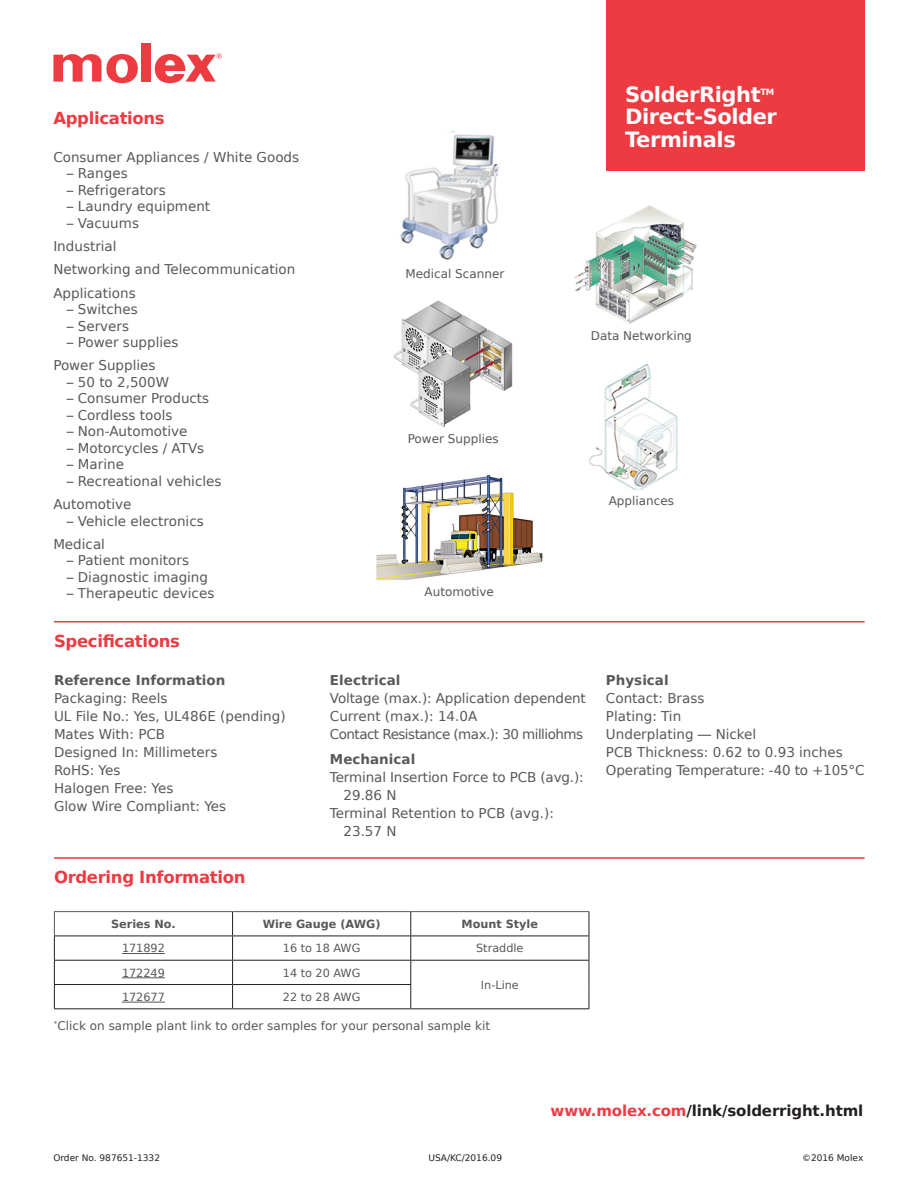
<style>
.page{position:relative;width:918px;height:1188px;background:#fff}
.page>*{position:absolute;margin:0;border:0;box-sizing:border-box;transform-origin:0 0}
.t1{font:700 21px/22.5px "Bitstream Vera Sans";letter-spacing:-.02em;color:#fff}
.t2{font:700 16.5px "Bitstream Vera Sans";letter-spacing:-.02em;color:#ee3a41}
.t3{font:700 15px "Bitstream Vera Sans";letter-spacing:-.01em;color:#231f20}
.t4{font:13.5px/18px "Bitstream Vera Sans";color:#57585a}
.t5{font:700 13.5px "Bitstream Vera Sans";color:#57585a}
.t6{font:12px "Bitstream Vera Sans";color:#57585a}
.t7{font:11.25px "Bitstream Vera Sans";color:#57585a}
.t8{font:700 11.25px "Bitstream Vera Sans";color:#57585a}
.t9{font:9px "Bitstream Vera Sans";color:#231f20}
.t10{font:700 8.55px "Bitstream Vera Sans";color:#fff}
.s1{color:#ee3a41}
</style>
<div class="page">
<div style="left:141px;top:43px;width:10px;height:39px;background:#ee3a41"></div>
<svg style="left:53px;top:54px;width:85px;height:29px"></svg>
<svg style="left:155px;top:53px;width:67px;height:30px"></svg>
<hr style="left:233px;top:936px;width:178px;height:1px;background:#231f20">
<hr style="left:411px;top:936px;width:178px;height:1px;background:#231f20">
<hr style="left:54px;top:960px;width:179px;height:1px;background:#231f20">
<hr style="left:233px;top:960px;width:178px;height:1px;background:#231f20">
<hr style="left:411px;top:960px;width:178px;height:1px;background:#231f20">
<hr style="left:54px;top:984px;width:179px;height:1px;background:#231f20">
<hr style="left:233px;top:984px;width:178px;height:1px;background:#231f20">
<svg style="left:410px;top:912px;width:1px;height:96px"></svg>
<svg style="left:589px;top:912px;width:1px;height:96px"></svg>
<hr style="left:233px;top:1008px;width:178px;height:1px;background:#231f20">
<hr style="left:411px;top:1008px;width:178px;height:1px;background:#231f20">
<hr style="left:54px;top:911px;width:179px;height:1px;background:#57585a">
<hr style="left:233px;top:911px;width:178px;height:1px;background:#57585a">
<hr style="left:411px;top:911px;width:178px;height:1px;background:#57585a">
<hr style="left:54px;top:936px;width:179px;height:1px;background:#231f20">
<svg style="left:54px;top:912px;width:1px;height:96px"></svg>
<svg style="left:232px;top:912px;width:1px;height:96px"></svg>
<hr style="left:54px;top:1008px;width:179px;height:1px;background:#231f20">
<hr style="left:122px;top:953px;width:43px;height:1px;background:#57585a">
<hr style="left:122px;top:977px;width:43px;height:1px;background:#57585a">
<hr style="left:122px;top:1002px;width:43px;height:1px;background:#57585a">
<hr style="left:54px;top:857px;width:811px;height:2px;background:#ee3a41">
<hr style="left:54px;top:621px;width:811px;height:1px;background:#ee3a41">
<img style="left:400px;top:131px;width:100px;height:129px">
<img style="left:394px;top:301px;width:119px;height:126px">
<img style="left:575px;top:206px;width:121px;height:118px">
<div style="left:606px;top:0;width:258px;height:171px;background:#ee3a41"></div>
<img style="left:589px;top:364px;width:89px;height:126px">
<img style="left:376px;top:474px;width:167px;height:106px">
<p class="t2" style="left:53px;top:111px;width:113px">Applications</p>
<p class="t4" style="left:53px;top:149px;width:247px">Consumer Appliances / White Goods</p>
<p class="t4" style="left:67px;top:166px;width:62px">– Ranges</p>
<p class="t4" style="left:67px;top:182px;width:101px">– Refrigerators</p>
<p class="t4" style="left:67px;top:199px;width:145px">– Laundry equipment</p>
<p class="t4" style="left:53px;top:213px;width:243px;line-height:23.2px;text-indent:14px">– Vacuums<br>Industrial<br>Networking and Telecommunication<br>Applications</p>
<p class="t4" style="left:67px;top:302px;width:73px">– Switches</p>
<p class="t4" style="left:67px;top:318px;width:64px">– Servers</p>
<p class="t4" style="left:53px;top:332px;width:127px;line-height:23.2px;text-indent:14px">– Power supplies<br>Power Supplies</p>
<p class="t4" style="left:67px;top:373px;width:104px">– 50 to 2,500W</p>
<p class="t4" style="left:67px;top:391px;width:144px">– Consumer Products</p>
<p class="t4" style="left:67px;top:407px;width:107px">– Cordless tools</p>
<p class="t4" style="left:67px;top:424px;width:122px">– Non-Automotive</p>
<p class="t4" style="left:67px;top:440px;width:139px">– Motorcycles / ATVs</p>
<p class="t4" style="left:67px;top:457px;width:59px">– Marine</p>
<p class="t4" style="left:53px;top:471px;width:170px;line-height:23.2px;text-indent:14px">– Recreational vehicles<br>Automotive</p>
<p class="t4" style="left:53px;top:510px;width:152px;line-height:23.2px;text-indent:14px">– Vehicle electronics<br>Medical</p>
<p class="t4" style="left:67px;top:553px;width:124px">– Patient monitors</p>
<p class="t4" style="left:67px;top:569px;width:143px">– Diagnostic imaging</p>
<p class="t4" style="left:67px;top:586px;width:149px">– Therapeutic devices</p>
<p class="t2" style="left:54px;top:632px;width:127px">Specifications</p>
<p class="t5" style="left:54px;top:675px;width:173px">Reference Information</p>
<p class="t4" style="left:54px;top:691px;width:233px">Packaging: Reels<br>UL File No.: Yes, UL486E (pending)<br>Mates With: PCB<br>Designed In: Millimeters<br>RoHS: Yes<br>Halogen Free: Yes<br>Glow Wire Compliant: Yes</p>
<p class="t2" style="left:54px;top:871px;width:193px">Ordering Information</p>
<p class="t6" style="left:405px;top:269px;width:100px">Medical Scanner</p>
<p class="t6" style="left:408px;top:434px;width:92px">Power Supplies</p>
<p class="t6" style="left:425px;top:587px;width:71px">Automotive</p>
<h1 class="t1" style="left:625px;top:85px;width:137px">SolderRight</h1>
<p class="t10" style="left:760px;top:88px;width:16px">tm</p>
<h1 class="t1" style="left:625px;top:107px;width:153px">Direct-Solder<br>Terminals</h1>
<p class="t6" style="left:591px;top:331px;width:103px">Data Networking</p>
<p class="t6" style="left:609px;top:496px;width:67px">Appliances</p>
<p class="t5" style="left:330px;top:675px;width:72px">Electrical</p>
<p class="t4" style="left:330px;top:690px;width:257px">Voltage (max.): Application dependent<br>Current (max.): 14.0A<br>Contact Resistance (max.): 30 milliohms</p>
<p class="t5" style="left:330px;top:754px;width:87px">Mechanical</p>
<p class="t4" style="left:330px;top:768px;width:255px">Terminal Insertion Force to PCB (avg.):</p>
<p class="t4" style="left:343px;top:786px;width:55px">29.86 N</p>
<p class="t4" style="left:330px;top:804px;width:225px">Terminal Retention to PCB (avg.):</p>
<p class="t4" style="left:343px;top:822px;width:55px">23.57 N</p>
<p class="t5" style="left:606px;top:675px;width:64px">Physical</p>
<p class="t4" style="left:606px;top:690px;width:260px">Contact: Brass<br>Plating: Tin<br>Underplating — Nickel<br>PCB Thickness: 0.62 to 0.93 inches<br>Operating Temperature: -40 to +105°C</p>
<p class="t8" style="left:111px;top:920px;width:66px">Series No.</p>
<p class="t8" style="left:263px;top:920px;width:119px">Wire Gauge (AWG)</p>
<p class="t8" style="left:462px;top:920px;width:78px">Mount Style</p>
<p class="t7" style="left:122px;top:942px;width:44px">171892</p>
<p class="t7" style="left:283px;top:944px;width:79px">16 to 18 AWG</p>
<p class="t7" style="left:476px;top:944px;width:49px">Straddle</p>
<p class="t7" style="left:122px;top:966px;width:44px">172249</p>
<p class="t7" style="left:283px;top:966px;width:79px">14 to 20 AWG</p>
<p class="t7" style="left:481px;top:980px;width:39px">In-Line</p>
<p class="t7" style="left:122px;top:991px;width:44px">172677</p>
<p class="t7" style="left:283px;top:992px;width:79px">22 to 28 AWG</p>
<p class="t6" style="left:54px;top:1021px;width:438px"><sup>*</sup>Click on sample plant link to order samples for your personal sample kit</p>
<p class="t3" style="left:551px;top:1104px;width:314px"><span class="s1">www.molex.com</span>/link/solderright.html</p>
<p class="t9" style="left:53px;top:1152px;width:108px">Order No. 987651-1332</p>
<p class="t9" style="left:428px;top:1152px;width:75px">USA/KC/2016.09</p>
<p class="t9" style="left:802px;top:1152px;width:63px">©2016 Molex</p>
</div>
